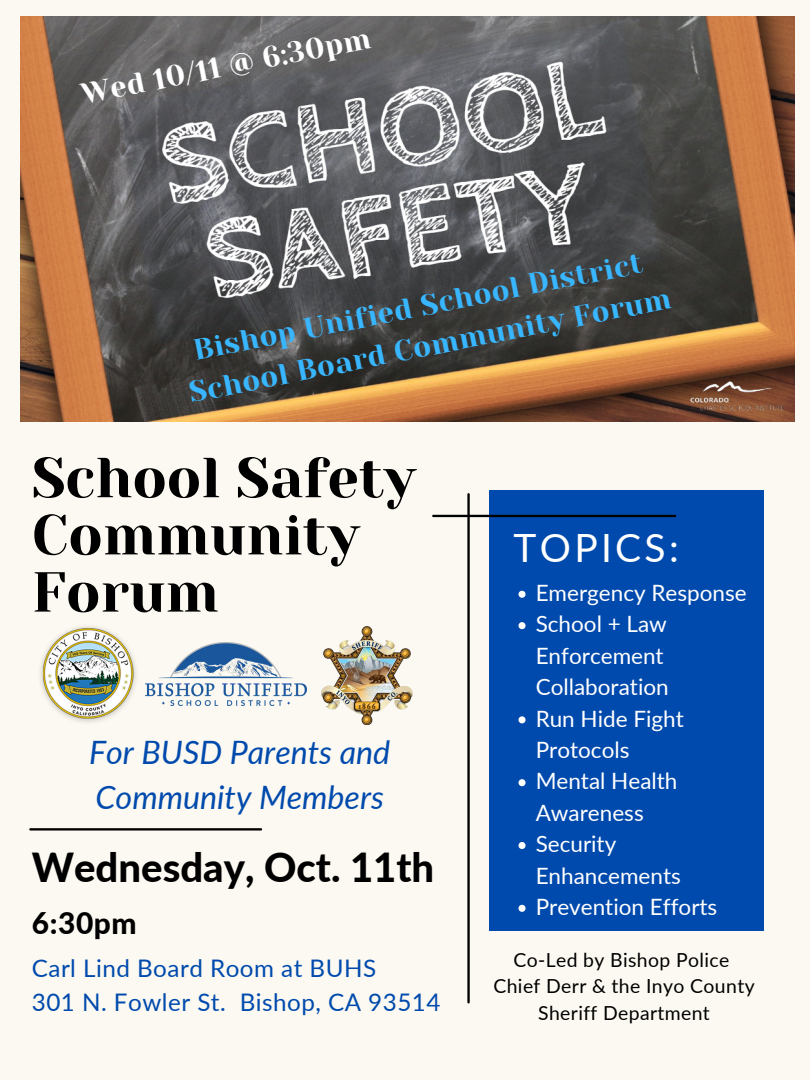
<style>
.page{position:relative;width:810px;height:1080px;background:#fbf9f1}
.page>*{position:absolute;margin:0;border:0;box-sizing:border-box;transform-origin:0 0}
.t1{font:56.25px/57.2px "Yeseva One";color:#000}
.t2{font:800 40.06px "Lato";color:#000}
.t3{font:38.94px "Lato";letter-spacing:.085em;color:#fff}
.t4{font:italic 32.25px/45px "Lato";color:#004aad}
.t5{font:800 29.88px "Lato";color:#000}
.t6{font:29px "Yeseva One";color:#38b6ff}
.t7{font:29px "Yeseva One";color:#fff}
.t8{font:24.25px "Lato";letter-spacing:.02em;color:#004aad}
.t9{font:22.5px/31.4px "Lato";color:#fff}
.t10{font:19.38px/26.8px "Lato";letter-spacing:.02em;color:#000;text-align:center}
</style>
<div class="page">
<hr style="left:467px;top:494px;width:3px;height:508px;background:#000">
<div style="left:490px;top:490px;width:274px;height:441px;background:#004aad"></div>
<hr style="left:433px;top:515px;width:242px;height:2px;background:#000">
<hr style="left:30px;top:828px;width:231px;height:3px;background:#000">
<img style="left:40px;top:626px;width:96px;height:96px">
<img style="left:21px;top:16px;width:774px;height:406px">
<img style="left:146px;top:642px;width:160px;height:64px">
<img style="left:321px;top:626px;width:92px;height:98px">
<svg style="left:519px;top:591px;width:7px;height:7px"></svg>
<svg style="left:519px;top:622px;width:7px;height:7px"></svg>
<svg style="left:519px;top:716px;width:7px;height:7px"></svg>
<svg style="left:519px;top:779px;width:7px;height:7px"></svg>
<svg style="left:519px;top:842px;width:7px;height:7px"></svg>
<svg style="left:519px;top:905px;width:7px;height:7px"></svg>
<p class="t7" style="left:79px;top:78px;width:296px;rotate:-11deg">Wed 10/11 @ 6:30pm</p>
<p class="t6" style="left:191px;top:334px;width:459px;rotate:-11deg">Bishop Unified School District</p>
<p class="t6" style="left:186px;top:376px;width:492px;rotate:-11deg">School Board Community Forum</p>
<p class="t1" style="left:32px;top:450px;width:385px">School Safety<br>Community<br>Forum</p>
<p class="t4" style="left:89px;top:729px;width:303px">For BUSD Parents and<br>Community Members</p>
<p class="t2" style="left:32px;top:842px;width:404px">Wednesday, Oct. 11th</p>
<p class="t5" style="left:32px;top:904px;width:106px">6:30pm</p>
<p class="t8" style="left:32px;top:954px;width:346px">Carl Lind Board Room at BUHS</p>
<p class="t8" style="left:32px;top:987px;width:410px">301 N. Fowler St. Bishop, CA 93514</p>
<p class="t3" style="left:514px;top:524px;width:167px">TOPICS:</p>
<p class="t9" style="left:536px;top:577px;width:213px">Emergency Response</p>
<p class="t9" style="left:536px;top:608px;width:135px">School + Law<br>Enforcement<br>Collaboration</p>
<p class="t9" style="left:536px;top:702px;width:150px">Run Hide Fight<br>Protocols</p>
<p class="t9" style="left:536px;top:765px;width:143px">Mental Health<br>Awareness</p>
<p class="t9" style="left:536px;top:828px;width:147px">Security<br>Enhancements</p>
<p class="t9" style="left:536px;top:891px;width:183px">Prevention Efforts</p>
<p class="t10" style="left:513px;top:946px;width:217px">Co-Led by Bishop Police</p>
<p class="t10" style="left:493px;top:973px;width:263px">Chief Derr &amp; the Inyo County<br>Sheriff Department</p>
</div>
